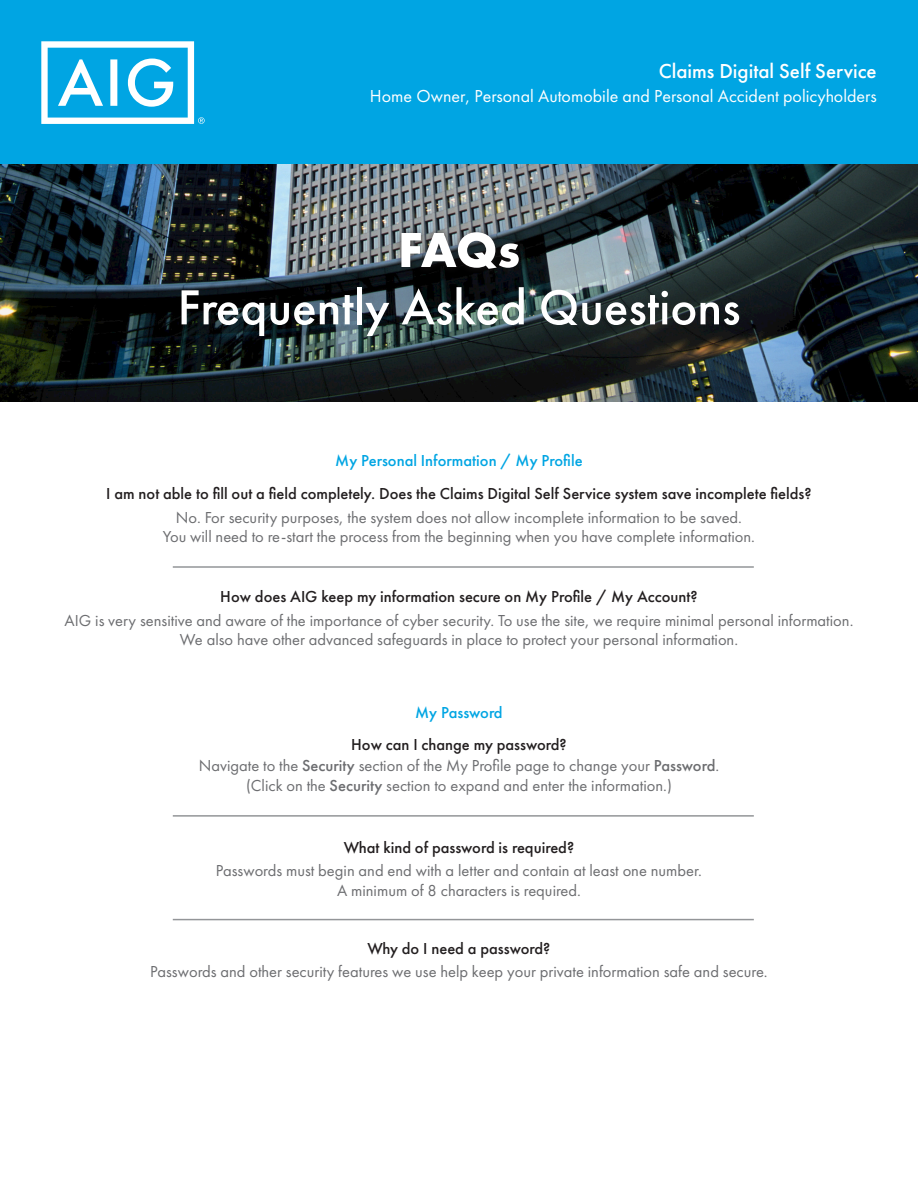
<style>
.page{position:relative;width:918px;height:1188px;background:#fff}
.page>*{position:absolute;margin:0;border:0;box-sizing:border-box;transform-origin:0 0}
.t1{font:500 51px "Futura PT";color:#fff}
.t2{font:700 51px "Futura PT";color:#fff}
.t3{font:500 21px "Futura PT";color:#fff}
.t4{font:18px "Futura PT";color:#fff}
.t5{font:16.5px/19.8px "Futura PT";color:#6c6d70;text-align:center}
.t6{font:500 16.5px "Futura PT";color:#231f20}
.t7{font:500 16.5px "Futura PT";color:#00a5e3}
.s1{font-weight:500}
</style>
<div class="page">
<img style="left:0;top:164px;width:918px;height:238px">
<div style="left:0;top:0;width:918px;height:164px;background:#00a5e3"></div>
<svg style="left:41px;top:41px;width:164px;height:83px"></svg>
<div style="left:394px;top:225px;width:132px;height:51px;background:#231f20;opacity:.75"></div>
<hr style="left:173px;top:566px;width:581px;height:2px;background:#939598">
<hr style="left:173px;top:815px;width:581px;height:2px;background:#939598">
<hr style="left:173px;top:919px;width:581px;height:1px;background:#939598">
<p class="t3" style="left:659px;top:58px;width:219px">Claims Digital Self Service</p>
<p class="t4" style="left:370px;top:85px;width:508px">Home Owner, Personal Automobile and Personal Accident policyholders</p>
<p class="t2" style="left:398px;top:217px;width:124px">FAQs</p>
<p class="t1" style="left:177px;top:277px;width:565px">Frequently Asked Questions</p>
<p class="t7" style="left:335px;top:451px;width:249px">My Personal Information / My Profile</p>
<p class="t6" style="left:106px;top:484px;width:707px">I am not able to fill out a field completely. Does the Claims Digital Self Service system save incomplete fields?</p>
<p class="t5" style="left:163px;top:507px;width:594px">No. For security purposes, the system does not allow incomplete information to be saved.<br>You will need to re-start the process from the beginning when you have complete information.</p>
<p class="t6" style="left:220px;top:587px;width:479px">How does AIG keep my information secure on My Profile / My Account?</p>
<p class="t5" style="left:65px;top:610px;width:790px">AIG is very sensitive and aware of the importance of cyber security. To use the site, we require minimal personal information.<br>We also have other advanced safeguards in place to protect your personal information.</p>
<p class="t7" style="left:415px;top:703px;width:89px">My Password</p>
<p class="t5" style="left:199px;top:756px;width:522px">Navigate to the <span class="s1">Security</span> section of the My Profile page to change your <span class="s1">Password</span>. (Click on the <span class="s1">Security</span> section to expand and enter the information.)</p>
<p class="t6" style="left:351px;top:734px;width:217px">How can I change my password?</p>
<p class="t6" style="left:344px;top:837px;width:232px">What kind of password is required?</p>
<p class="t5" style="left:216px;top:861px;width:488px">Passwords must begin and end with a letter and contain at least one number.<br>A minimum of 8 characters is required.</p>
<p class="t6" style="left:368px;top:938px;width:184px">Why do I need a password?</p>
<p class="t5" style="left:150px;top:961px;width:619px">Passwords and other security features we use help keep your private information safe and secure.</p>
</div>
